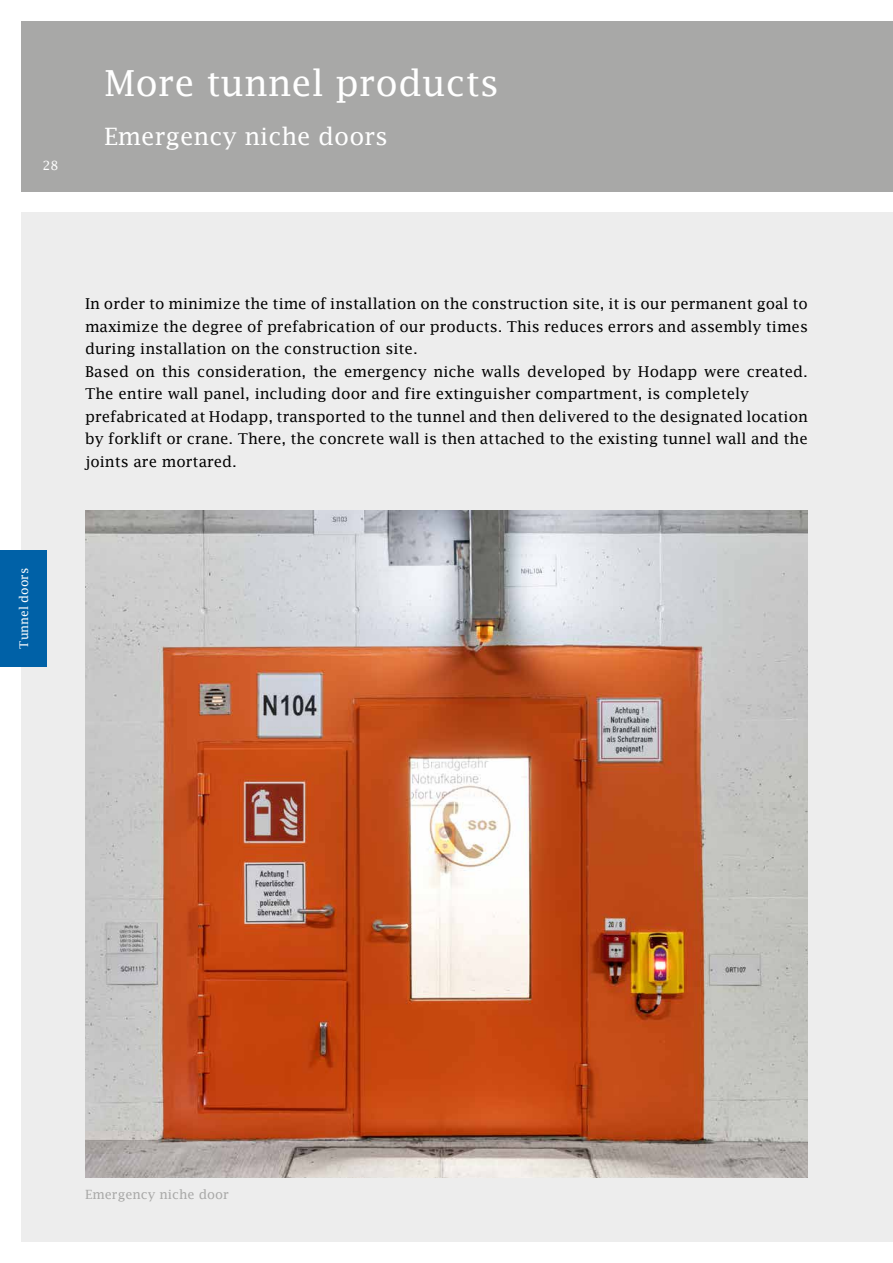
<style>
.page{position:relative;width:893px;height:1263px;background:#fff}
.page>*{position:absolute;margin:0;border:0;box-sizing:border-box;transform-origin:0 0}
.Kapitel___Inhaltsverzeichnis_26pt_5mm{font:36px "Lucida Fax";color:#fff}
.Kapitel___Inhaltsverzeichnis_26pt_5mm-2{font:24px "Lucida Fax";color:#fff}
.Fließtext_8_5_10{font:15px/22.5px "Lucida Fax";color:#000;text-align:justify}
.Fließtext_8_5_12pt{font:12.75px "Lucida Fax";color:#a8a8a7}
.t1{font:12.75px "Lucida Fax";color:#fff}
.Inhaltsverzeichnis_10_6mm{font:12px "Lucida Fax";color:#fff}
</style>
<div class="page">
<div style="left:21px;top:21px;width:872px;height:170px;background:#a8a8a7"></div>
<div style="left:21px;top:213px;width:872px;height:1029px;background:#ededed"></div>
<div style="left:0;top:550px;width:47px;height:117px;background:#0061a7"></div>
<img style="left:85px;top:510px;width:723px;height:668px">
<p class="t1" style="left:43px;top:158px;width:18px">28</p>
<p class="Kapitel___Inhaltsverzeichnis_26pt_5mm" style="left:104px;top:62px;width:396px">More tunnel products</p>
<p class="Kapitel___Inhaltsverzeichnis_26pt_5mm-2" style="left:104px;top:122px;width:285px">Emergency niche doors</p>
<p class="Inhaltsverzeichnis_10_6mm" style="left:17px;top:649px;width:82px;rotate:-90deg">Tunnel doors</p>
<p class="Fließtext_8_5_10" style="left:85px;top:292px;width:724px">In order to minimize the time of installation on the construction site, it is our permanent goal to maximize the degree of prefabrication of our products. This reduces errors and assembly times during installation on the construction site.</p>
<p class="Fließtext_8_5_10" style="left:85px;top:360px;width:724px">Based on this consideration, the emergency niche walls developed by Hodapp were created.<br>The entire wall panel, including door and fire extinguisher compartment, is completely</p>
<p class="Fließtext_8_5_10" style="left:85px;top:405px;width:724px">prefabricated at Hodapp, transported to the tunnel and then delivered to the designated location by forklift or crane. There, the concrete wall is then attached to the existing tunnel wall and the joints are mortared.</p>
<p class="Fließtext_8_5_12pt" style="left:85px;top:1187px;width:145px">Emergency niche door</p>
</div>
